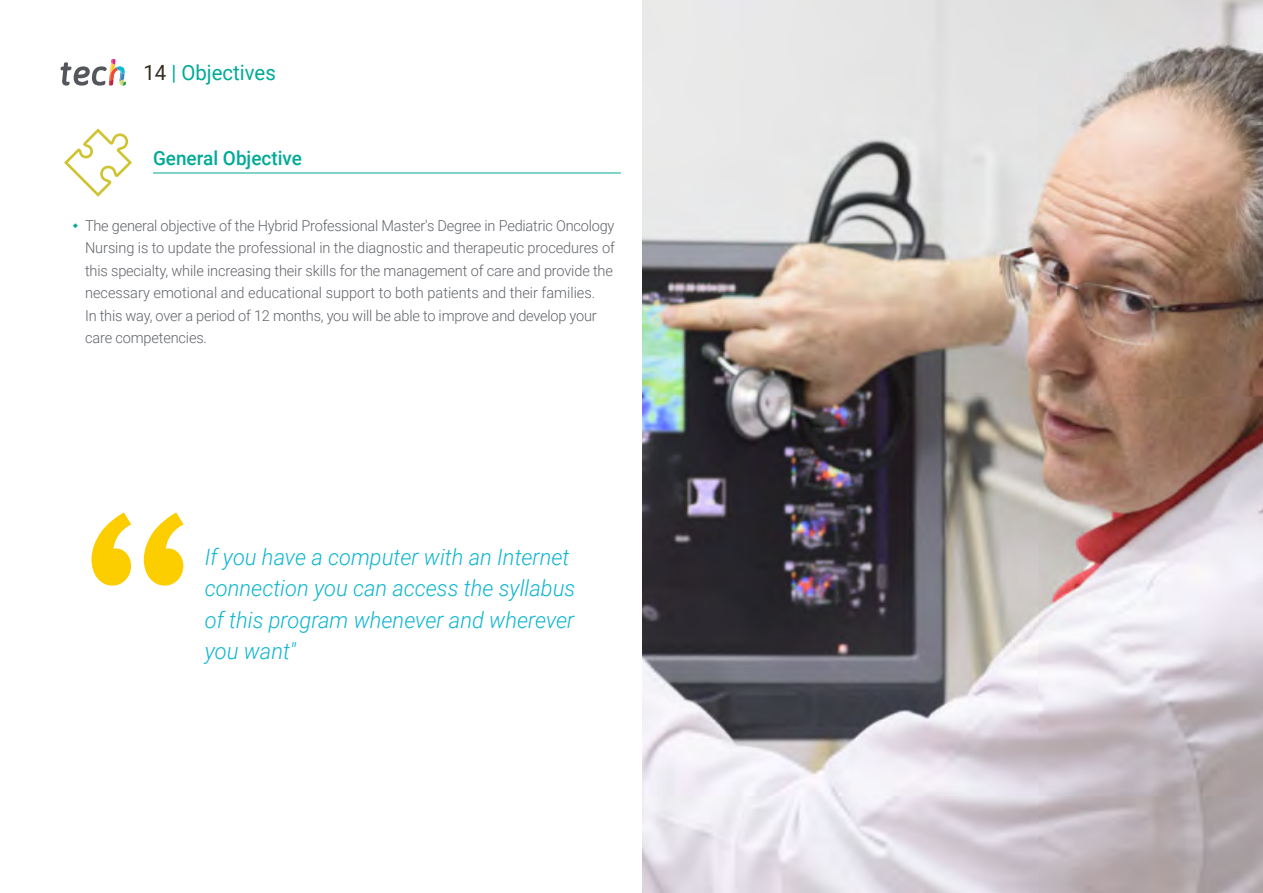
<style>
.page{position:relative;width:1263px;height:893px;background:#fff}
.page>*{position:absolute;margin:0;border:0;box-sizing:border-box;transform-origin:0 0}
.t1{font:italic 300 22.5px/31.5px "Roboto";color:#0fb6cf}
.t2{font:21px "Roboto";color:#00aa97}
.t3{font:500 19.5px "Roboto";color:#00aa97}
.t4{font:300 15px/22.5px "Roboto";letter-spacing:-.01em;color:#61646a}
.s1{color:#312e20}
</style>
<div class="page">
<hr style="left:153px;top:173px;width:468px;height:1px;background:#00aa97">
<svg style="left:61px;top:59px;width:65px;height:27px"></svg>
<svg style="left:91px;top:512px;width:93px;height:74px"></svg>
<img style="left:642px;top:0;width:621px;height:893px">
<svg style="left:64px;top:128px;width:68px;height:69px"></svg>
<h2 class="t2" style="left:144px;top:57px;width:134px"><span class="s1">14</span> | Objectives</h2>
<h3 class="t3" style="left:153px;top:144px;width:150px">General Objective</h3>
<p class="t4" style="left:85px;top:213px;width:531px">The general objective of the Hybrid Professional Master's Degree in Pediatric Oncology Nursing is to update the professional in the diagnostic and therapeutic procedures of this specialty, while increasing their skills for the management of care and provide the necessary emotional and educational support to both patients and their families.<br>In this way, over a period of 12 months, you will be able to improve and develop your care competencies.</p>
<h1 class="t1" style="left:205px;top:540px;width:372px">If you have a computer with an Internet connection you can access the syllabus of this program whenever and wherever you want"</h1>
</div>
